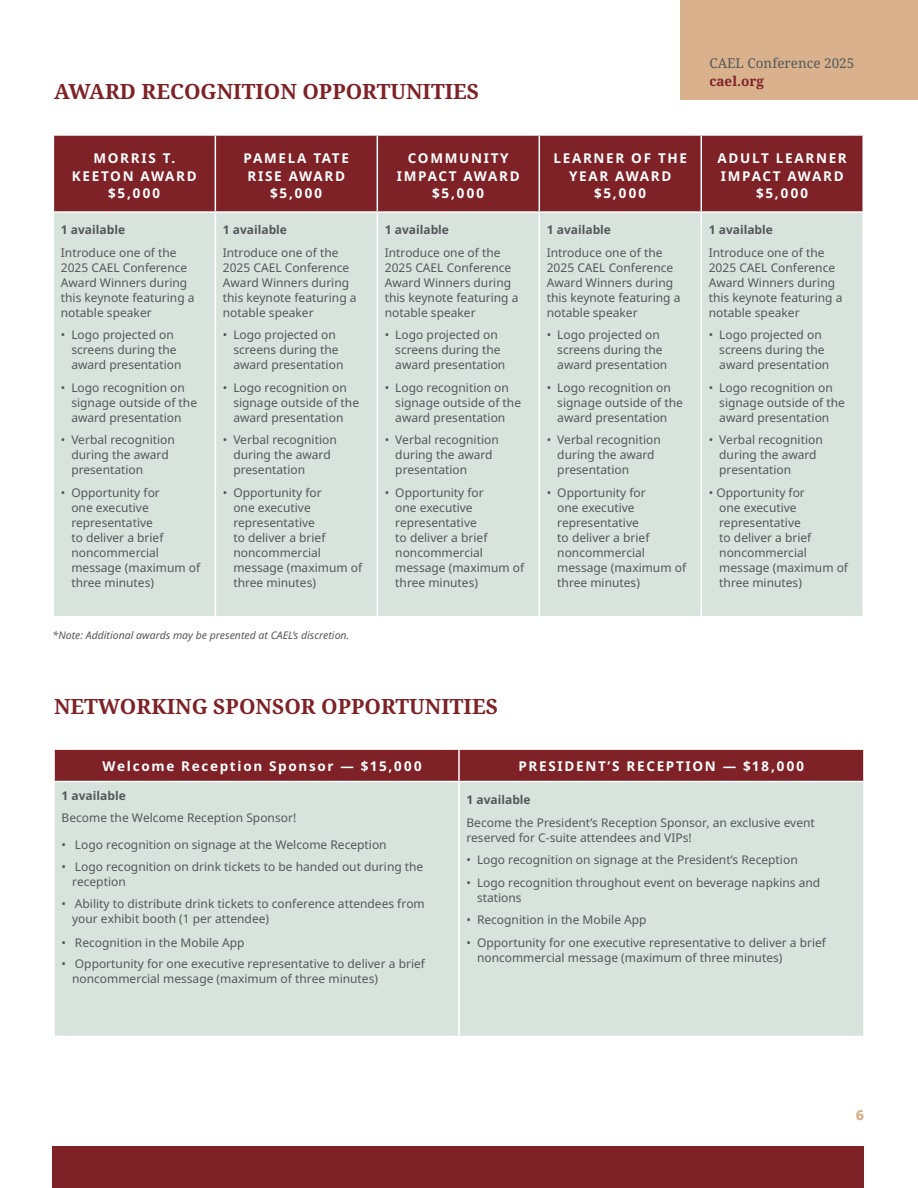
<style>
.page{position:relative;width:918px;height:1188px;background:#fff}
.page>*{position:absolute;margin:0;border:0;box-sizing:border-box;transform-origin:0 0}
.t1{font:700 21px "Noto Serif";color:#7e2227}
.table_header_1{font:700 13.5px/17.4px "Noto Sans";letter-spacing:.125em;color:#fff;text-align:center}
.t2{font:13.5px "Noto Serif";color:#545759}
.t3{font:700 13.5px "Noto Serif";color:#7e2227}
.t4{font:700 13.5px "Noto Sans";color:#d9b28d}
.table_bullet_2{font:12px/15px "Noto Sans";color:#545759}
.table_bullet_2-2{font:700 12px "Noto Sans";color:#545759}
.table_bullet_2-3{font:italic 10.5px "Noto Sans";color:#545759}
.s1{font-weight:700}
</style>
<div class="page">
<div style="left:53px;top:1146px;width:811px;height:42px;background:#7e2227"></div>
<div style="left:54px;top:136px;width:808px;height:75px;background:#7e2227"></div>
<div style="left:54px;top:213px;width:808px;height:403px;background:#d8e3de"></div>
<hr style="left:215px;top:136px;width:1px;height:75px;background:#fff">
<hr style="left:377px;top:136px;width:1px;height:75px;background:#fff">
<hr style="left:539px;top:136px;width:1px;height:75px;background:#fff">
<hr style="left:701px;top:136px;width:1px;height:75px;background:#fff">
<hr style="left:215px;top:213px;width:1px;height:403px;background:#fff">
<hr style="left:377px;top:213px;width:1px;height:403px;background:#fff">
<hr style="left:539px;top:213px;width:1px;height:403px;background:#fff">
<hr style="left:701px;top:213px;width:1px;height:403px;background:#fff">
<div style="left:55px;top:750px;width:808px;height:31px;background:#7e2227"></div>
<div style="left:55px;top:782px;width:808px;height:254px;background:#d8e3de"></div>
<hr style="left:458px;top:750px;width:2px;height:31px;background:#fff">
<hr style="left:458px;top:782px;width:2px;height:254px;background:#fff">
<div style="left:681px;top:0;width:237px;height:99px;background:#d9b28d"></div>
<p class="t1" style="left:54px;top:77px;width:427px">AWARD RECOGNITION OPPORTUNITIES</p>
<p class="table_header_1" style="left:72px;top:150px;width:126px">MORRIS T.<br>KEETON AWARD</p>
<p class="table_header_1" style="left:108px;top:185px;width:54px">$5,000</p>
<p class="table_header_1" style="left:244px;top:150px;width:107px;text-align:left">PAMELA TATE<br>RISE AWARD</p>
<p class="table_header_1" style="left:270px;top:185px;width:54px">$5,000</p>
<p class="table_header_1" style="left:397px;top:150px;width:124px">COMMUNITY<br>IMPACT AWARD</p>
<p class="table_header_1" style="left:432px;top:185px;width:54px">$5,000</p>
<p class="table_header_1" style="left:553px;top:150px;width:135px">LEARNER OF THE<br>YEAR AWARD</p>
<p class="table_header_1" style="left:594px;top:185px;width:54px">$5,000</p>
<p class="table_bullet_2-2" style="left:61px;top:221px;width:66px">1 available</p>
<p class="table_bullet_2" style="left:61px;top:245px;width:135px">Introduce one of the<br>2025 CAEL Conference<br>Award Winners during this keynote featuring a notable speaker</p>
<p class="table_bullet_2" style="left:71px;top:327px;width:112px;text-indent:-10px">• Logo projected on screens during the award presentation</p>
<p class="table_bullet_2" style="left:71px;top:380px;width:127px;text-indent:-10px">• Logo recognition on signage outside of the award presentation</p>
<p class="table_bullet_2" style="left:71px;top:432px;width:105px;text-indent:-10px">• Verbal recognition during the award presentation</p>
<p class="table_bullet_2" style="left:71px;top:485px;width:130px;text-indent:-10px">• Opportunity for<br>one executive representative<br>to deliver a brief noncommercial message (maximum of three minutes)</p>
<p class="table_bullet_2-2" style="left:223px;top:221px;width:66px">1 available</p>
<p class="table_bullet_2" style="left:223px;top:245px;width:135px">Introduce one of the<br>2025 CAEL Conference<br>Award Winners during this keynote featuring a notable speaker</p>
<p class="table_bullet_2" style="left:233px;top:327px;width:112px;text-indent:-10px">• Logo projected on screens during the award presentation</p>
<p class="table_bullet_2" style="left:233px;top:380px;width:127px;text-indent:-10px">• Logo recognition on signage outside of the award presentation</p>
<p class="table_bullet_2" style="left:233px;top:432px;width:105px;text-indent:-10px">• Verbal recognition during the award presentation</p>
<p class="table_bullet_2" style="left:233px;top:485px;width:130px;text-indent:-10px">• Opportunity for<br>one executive representative<br>to deliver a brief noncommercial message (maximum of three minutes)</p>
<p class="table_bullet_2-2" style="left:385px;top:221px;width:66px">1 available</p>
<p class="table_bullet_2" style="left:385px;top:245px;width:135px">Introduce one of the<br>2025 CAEL Conference<br>Award Winners during this keynote featuring a notable speaker</p>
<p class="table_bullet_2" style="left:395px;top:327px;width:112px;text-indent:-10px">• Logo projected on screens during the award presentation</p>
<p class="table_bullet_2" style="left:395px;top:380px;width:127px;text-indent:-10px">• Logo recognition on signage outside of the award presentation</p>
<p class="table_bullet_2" style="left:395px;top:432px;width:105px;text-indent:-10px">• Verbal recognition during the award presentation</p>
<p class="table_bullet_2" style="left:395px;top:485px;width:130px;text-indent:-10px">• Opportunity for<br>one executive representative<br>to deliver a brief noncommercial message (maximum of three minutes)</p>
<p class="table_bullet_2-2" style="left:547px;top:221px;width:66px">1 available</p>
<p class="table_bullet_2" style="left:547px;top:245px;width:135px">Introduce one of the<br>2025 CAEL Conference<br>Award Winners during this keynote featuring a notable speaker</p>
<p class="table_bullet_2" style="left:557px;top:327px;width:112px;text-indent:-10px">• Logo projected on screens during the award presentation</p>
<p class="table_bullet_2" style="left:557px;top:380px;width:127px;text-indent:-10px">• Logo recognition on signage outside of the award presentation</p>
<p class="table_bullet_2" style="left:557px;top:432px;width:105px;text-indent:-10px">• Verbal recognition during the award presentation</p>
<p class="table_bullet_2" style="left:557px;top:485px;width:130px;text-indent:-10px">• Opportunity for<br>one executive representative<br>to deliver a brief noncommercial message (maximum of three minutes)</p>
<p class="table_bullet_2-3" style="left:53px;top:628px;width:298px">*Note: Additional awards may be presented at CAEL’s discretion.</p>
<p class="t2" style="left:709px;top:54px;width:146px">CAEL Conference 2025</p>
<p class="t3" style="left:709px;top:72px;width:56px">cael.org</p>
<p class="table_header_1" style="left:718px;top:150px;width:131px">ADULT LEARNER<br>IMPACT AWARD $5,000</p>
<p class="table_bullet_2-2" style="left:709px;top:221px;width:66px">1 available</p>
<p class="table_bullet_2" style="left:709px;top:245px;width:135px">Introduce one of the<br>2025 CAEL Conference<br>Award Winners during this keynote featuring a notable speaker</p>
<p class="table_bullet_2" style="left:719px;top:327px;width:112px;text-indent:-10px">• Logo projected on screens during the award presentation</p>
<p class="table_bullet_2" style="left:719px;top:380px;width:127px;text-indent:-10px">• Logo recognition on signage outside of the award presentation</p>
<p class="table_bullet_2" style="left:719px;top:432px;width:105px;text-indent:-10px">• Verbal recognition during the award presentation</p>
<p class="table_bullet_2" style="left:719px;top:485px;width:130px;text-indent:-10px">• Opportunity for<br>one executive representative<br>to deliver a brief noncommercial message (maximum of three minutes)</p>
<p class="t1" style="left:54px;top:692px;width:446px">NETWORKING SPONSOR OPPORTUNITIES</p>
<p class="table_header_1" style="left:103px;top:758px;width:321px">Welcome Reception Sponsor — $15,000</p>
<p class="table_header_1" style="left:518px;top:758px;width:288px">PRESIDENT’S RECEPTION — $18,000</p>
<p class="table_bullet_2" style="left:62px;top:784px;width:236px;line-height:22.5px"><span class="s1">1 available<br></span>Become the Welcome Reception Sponsor!</p>
<p class="table_bullet_2" style="left:62px;top:837px;width:327px">• Logo recognition on signage at the Welcome Reception</p>
<p class="table_bullet_2" style="left:72px;top:859px;width:353px;text-indent:-10px">• Logo recognition on drink tickets to be handed out during the reception</p>
<p class="table_bullet_2" style="left:72px;top:897px;width:354px;text-indent:-10px">• Ability to distribute drink tickets to conference attendees from your exhibit booth (1 per attendee)</p>
<p class="table_bullet_2" style="left:62px;top:935px;width:185px">• Recognition in the Mobile App</p>
<p class="table_bullet_2" style="left:72px;top:957px;width:354px;text-indent:-10px">• Opportunity for one executive representative to deliver a brief noncommercial message (maximum of three minutes)</p>
<p class="table_bullet_2-2" style="left:467px;top:791px;width:66px">1 available</p>
<p class="table_bullet_2" style="left:467px;top:815px;width:350px">Become the President’s Reception Sponsor, an exclusive event reserved for C-suite attendees and VIPs!</p>
<p class="table_bullet_2" style="left:466px;top:852px;width:333px">• Logo recognition on signage at the President’s Reception</p>
<p class="table_bullet_2" style="left:477px;top:875px;width:345px;text-indent:-10px">• Logo recognition throughout event on beverage napkins and stations</p>
<p class="table_bullet_2" style="left:466px;top:912px;width:182px">• Recognition in the Mobile App</p>
<p class="table_bullet_2" style="left:477px;top:935px;width:351px;text-indent:-10px">• Opportunity for one executive representative to deliver a brief noncommercial message (maximum of three minutes)</p>
<p class="t4" style="left:856px;top:1105px;width:9px">6</p>
</div>
